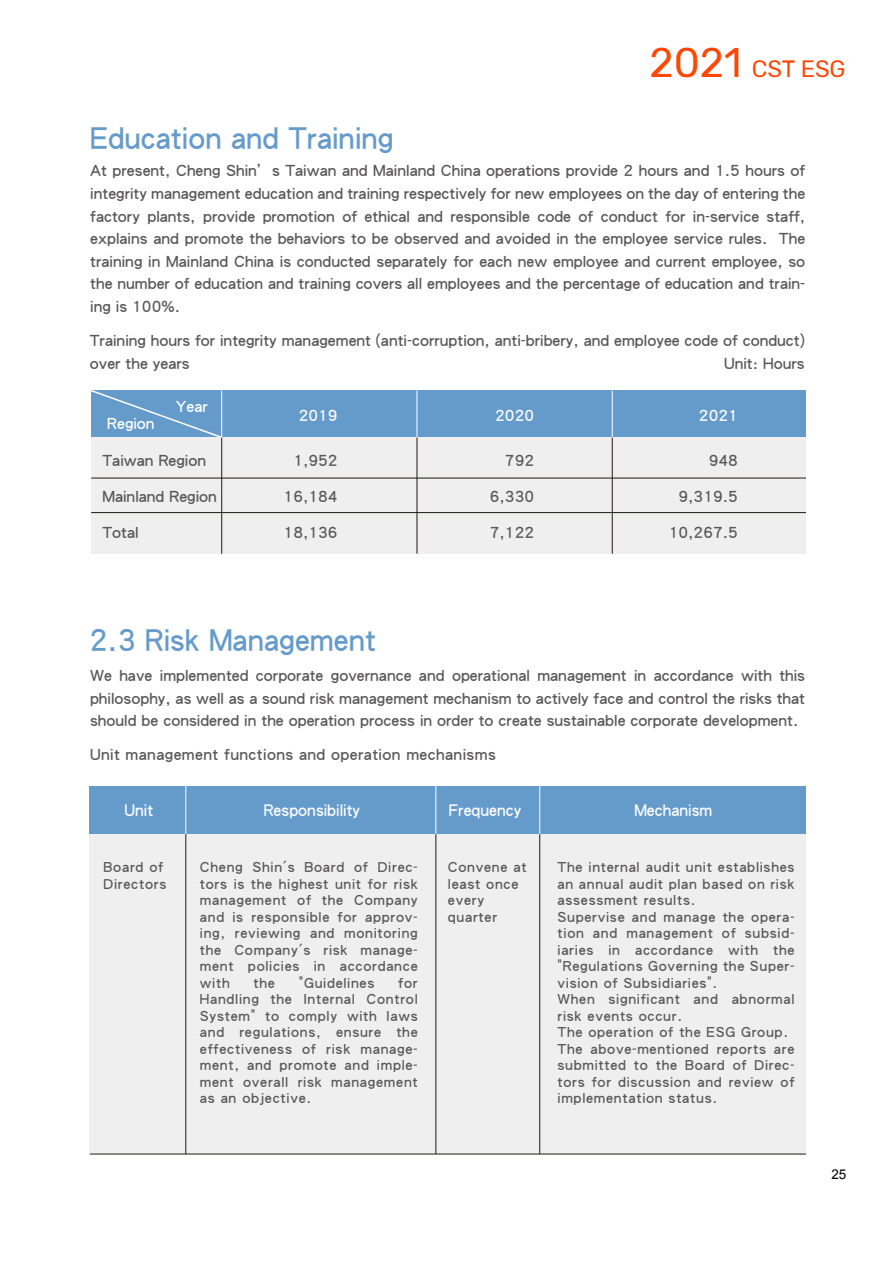
<style>
.page{position:relative;width:893px;height:1263px;background:#fff}
.page>*{position:absolute;margin:0;border:0;box-sizing:border-box;transform-origin:0 0}
.t1{font:29.4px "Li Hei Pro";color:#659bcb;scale:.96 1}
.t2{font:23.55px "Rubik";color:#fd4703}
.t3{font:15.75px "Li Hei Pro";color:#fff;scale:.96 1}
.t4{font:15px/22.5px "Li Hei Pro";color:#595757;text-align:justify}
.t5{font:15px "Li Hei Pro";letter-spacing:.025em;color:#595757}
.t6{font:15px "Li Hei Pro";color:#fff}
.t7{font:13.5px/16.5px "Li Hei Pro";letter-spacing:.05em;color:#595757}
.t8{font:13.5px "Arial";color:#000}
.s1{font-size:41.25px}
</style>
<div class="page">
<div style="left:91px;top:437px;width:715px;height:117px;background:#efefef"></div>
<hr style="left:91px;top:478px;width:715px;height:1px;background:#231815">
<hr style="left:91px;top:512px;width:715px;height:1px;background:#231815">
<div style="left:91px;top:391px;width:715px;height:46px;background:#659bcb"></div>
<svg style="left:91px;top:390px;width:133px;height:49px"></svg>
<hr style="left:417px;top:437px;width:1px;height:117px;background:#231815">
<hr style="left:612px;top:437px;width:1px;height:117px;background:#231815">
<hr style="left:221px;top:437px;width:1px;height:117px;background:#231815">
<hr style="left:417px;top:391px;width:1px;height:46px;background:#fff">
<hr style="left:612px;top:391px;width:1px;height:46px;background:#fff">
<hr style="left:221px;top:391px;width:1px;height:46px;background:#fff">
<div style="left:90px;top:826px;width:716px;height:328px;background:#efefef"></div>
<hr style="left:90px;top:1154px;width:716px;height:1px;background:#231815">
<div style="left:90px;top:786px;width:716px;height:48px;background:#659bcb"></div>
<hr style="left:186px;top:834px;width:1px;height:320px;background:#231815">
<hr style="left:186px;top:779px;width:1px;height:55px;background:#fff">
<hr style="left:436px;top:834px;width:1px;height:320px;background:#231815">
<hr style="left:436px;top:779px;width:1px;height:55px;background:#fff">
<hr style="left:539px;top:834px;width:1px;height:320px;background:#231815">
<hr style="left:539px;top:779px;width:1px;height:55px;background:#fff">
<h1 class="t1" style="left:90px;top:123px;width:318px">Education and Training</h1>
<h2 class="t2" style="left:650px;top:55px;width:198px"><span class="s1">2021</span> CST ESG</h2>
<p class="t4" style="left:90px;top:160px;width:716px">At present, Cheng Shin’s Taiwan and Mainland China operations provide 2 hours and 1.5 hours of integrity management education and training respectively for new employees on the day of entering the factory plants, provide promotion of ethical and responsible code of conduct for in-service staff, explains and promote the behaviors to be observed and avoided in the employee service rules. The training in Mainland China is conducted separately for each new employee and current employee, so the number of education and training covers all employees and the percentage of education and train&shy;ing is 100%.</p>
<p class="t4" style="left:90px;top:330px;width:716px">Training hours for integrity management (anti-corruption, anti-bribery, and employee code of conduct) over the years</p>
<p class="t4" style="left:724px;top:352px;width:82px">Unit: Hours</p>
<p class="t6" style="left:107px;top:416px;width:49px">Region</p>
<p class="t6" style="left:176px;top:400px;width:34px">Year</p>
<p class="t4" style="left:102px;top:449px;width:105px">Taiwan Region</p>
<p class="t4" style="left:102px;top:485px;width:116px">Mainland Region</p>
<p class="t4" style="left:102px;top:521px;width:38px">Total</p>
<p class="t6" style="left:299px;top:408px;width:40px">2019</p>
<p class="t4" style="left:293px;top:449px;width:46px">1,952</p>
<p class="t4" style="left:284px;top:485px;width:56px">16,184</p>
<p class="t4" style="left:284px;top:521px;width:56px">18,136</p>
<h1 class="t1" style="left:89px;top:626px;width:300px">2.3 Risk Management</h1>
<p class="t6" style="left:495px;top:408px;width:40px">2020</p>
<p class="t4" style="left:505px;top:449px;width:31px">792</p>
<p class="t4" style="left:490px;top:485px;width:46px">6,330</p>
<p class="t4" style="left:490px;top:521px;width:46px">7,122</p>
<p class="t6" style="left:699px;top:408px;width:40px">2021</p>
<p class="t4" style="left:709px;top:449px;width:31px">948</p>
<p class="t4" style="left:678px;top:485px;width:61px">9,319.5</p>
<p class="t4" style="left:669px;top:521px;width:71px">10,267.5</p>
<p class="t4" style="left:90px;top:665px;width:716px">We have implemented corporate governance and operational management in accordance with this philosophy, as well as a sound risk management mechanism to actively face and control the risks that should be considered in the operation process in order to create sustainable corporate development.</p>
<p class="t5" style="left:90px;top:747px;width:407px">Unit management functions and operation mechanisms</p>
<p class="t3" style="left:125px;top:802px;width:31px">Unit</p>
<p class="t3" style="left:264px;top:802px;width:102px">Responsibility</p>
<p class="t3" style="left:449px;top:802px;width:77px">Frequency</p>
<p class="t3" style="left:634px;top:802px;width:83px">Mechanism</p>
<p class="t7" style="left:104px;top:859px;width:64px">Board of<br>Directors</p>
<p class="t7" style="left:200px;top:859px;width:219px;text-align:justify">Cheng Shin's Board of Direc&shy;tors is the highest unit for risk management of the Company and is responsible for approv&shy;ing, reviewing and monitoring the Company's risk manage&shy;ment policies in accordance with</p>
<p class="t7" style="left:254px;top:975px;width:23px">the</p>
<p class="t7" style="left:299px;top:975px;width:77px">"Guidelines</p>
<p class="t7" style="left:200px;top:975px;width:219px;text-align:justify;text-indent:198px">for Handling the Internal Control System" to comply with laws and regulations, ensure the effectiveness of risk manage&shy;ment, and promote and imple&shy;ment overall risk management as an objective.</p>
<p class="t7" style="left:448px;top:859px;width:80px">Convene at least once every quarter</p>
<p class="t7" style="left:558px;top:859px;width:238px">The internal audit unit establishes an annual audit plan based on risk assessment results.<br>Supervise and manage the opera&shy;tion and management of subsid&shy;iaries in accordance with the "Regulations Governing the Super&shy;vision of Subsidiaries".<br>When significant and abnormal risk events occur.<br>The operation of the ESG Group.<br>The above-mentioned reports are submitted to the Board of Direc&shy;tors for discussion and review of implementation status.</p>
<p class="t8" style="left:831px;top:1165px;width:17px">25</p>
</div>
